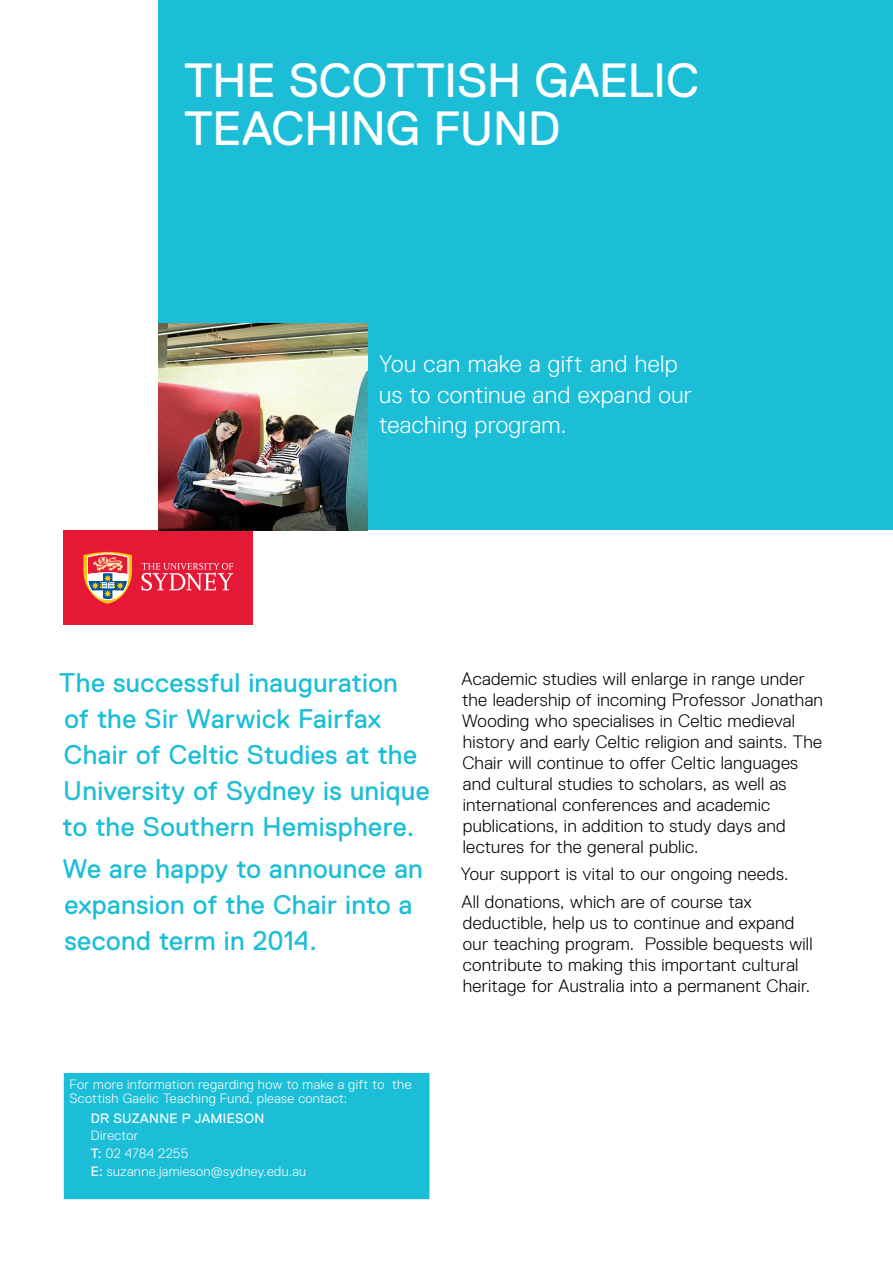
<style>
.page{position:relative;width:893px;height:1263px;background:#fff}
.page>*{position:absolute;margin:0;border:0;box-sizing:border-box;transform-origin:0 0}
._1_MAIN_HEADING_WHIT{font:48px/48px "Replica Std";letter-spacing:-.005em;color:#fff}
._7_BODY_COPY{font:27px/36px "Replica Std";letter-spacing:.01em;color:#1cbed7}
._7_BODY_COPY-2{font:300 24px "Replica Std";letter-spacing:.015em;color:#fff}
._7_BODY_COPY-3{font:300 18px/21px "Replica Std";letter-spacing:.015em;color:#000}
._7_BODY_COPY-4{font:300 13.5px/13.5px "Replica Std";letter-spacing:.025em;color:#fff}
._7_BODY_COPY-5{font:13.5px "Replica Std";letter-spacing:.025em;color:#fff}
.s1{font-weight:400}
</style>
<div class="page">
<div style="left:158px;top:0;width:735px;height:530px;background:#1cbed7"></div>
<div style="left:64px;top:530px;width:189px;height:95px;background:#e51836"></div>
<svg style="left:142px;top:563px;width:91px;height:28px"></svg>
<svg style="left:83px;top:552px;width:49px;height:52px"></svg>
<div style="left:65px;top:1074px;width:364px;height:124px;background:#1cbed7"></div>
<div style="left:64px;top:1073px;width:365px;height:126px;border:2px solid #1cbed7"></div>
<img style="left:158px;top:323px;width:209px;height:207px">
<p class="_1_MAIN_HEADING_WHIT" style="left:184px;top:57px;width:516px">THE SCOTTISH GAELIC<br>TEACHING FUND</p>
<p class="_7_BODY_COPY-2" style="left:379px;top:351px;width:300px">You can make a gift and help</p>
<p class="_7_BODY_COPY-2" style="left:379px;top:381px;width:314px">us to continue and expand our</p>
<p class="_7_BODY_COPY-2" style="left:379px;top:411px;width:189px">teaching program.</p>
<p class="_7_BODY_COPY" style="left:59px;top:665px;width:372px">The successful inauguration<br>of the Sir Warwick Fairfax<br>Chair of Celtic Studies at the<br>University of Sydney is unique to the Southern Hemisphere.</p>
<p class="_7_BODY_COPY" style="left:62px;top:851px;width:362px">We are happy to announce an expansion of the Chair into a second term in 2014.</p>
<p class="_7_BODY_COPY-3" style="left:462px;top:668px;width:363px">Academic studies will enlarge in range under the leadership of incoming Professor Jonathan Wooding who specialises in Celtic medieval history and early Celtic religion and saints. The Chair will continue to offer Celtic languages and cultural studies to scholars, as well as international conferences and academic publications, in addition to study days and lectures for the general public.</p>
<p class="_7_BODY_COPY-3" style="left:461px;top:864px;width:329px">Your support is vital to our ongoing needs.</p>
<p class="_7_BODY_COPY-3" style="left:462px;top:891px;width:353px">All donations, which are of course tax deductible, help us to continue and expand our teaching program. Possible bequests will contribute to making this important cultural heritage for Australia into a permanent Chair.</p>
<p class="_7_BODY_COPY-4" style="left:70px;top:1078px;width:343px">For more information regarding how to make a gift to the<br>Scottish Gaelic Teaching Fund, please contact:</p>
<p class="_7_BODY_COPY-5" style="left:91px;top:1110px;width:175px">DR SUZANNE P JAMIESON</p>
<p class="_7_BODY_COPY-4" style="left:91px;top:1129px;width:49px">Director</p>
<p class="_7_BODY_COPY-4" style="left:91px;top:1147px;width:99px"><span class="s1">T:</span> 02 4784 2255</p>
<p class="_7_BODY_COPY-4" style="left:91px;top:1164px;width:217px"><span class="s1">E:</span> suzanne.jamieson@sydney.edu.au</p>
</div>
